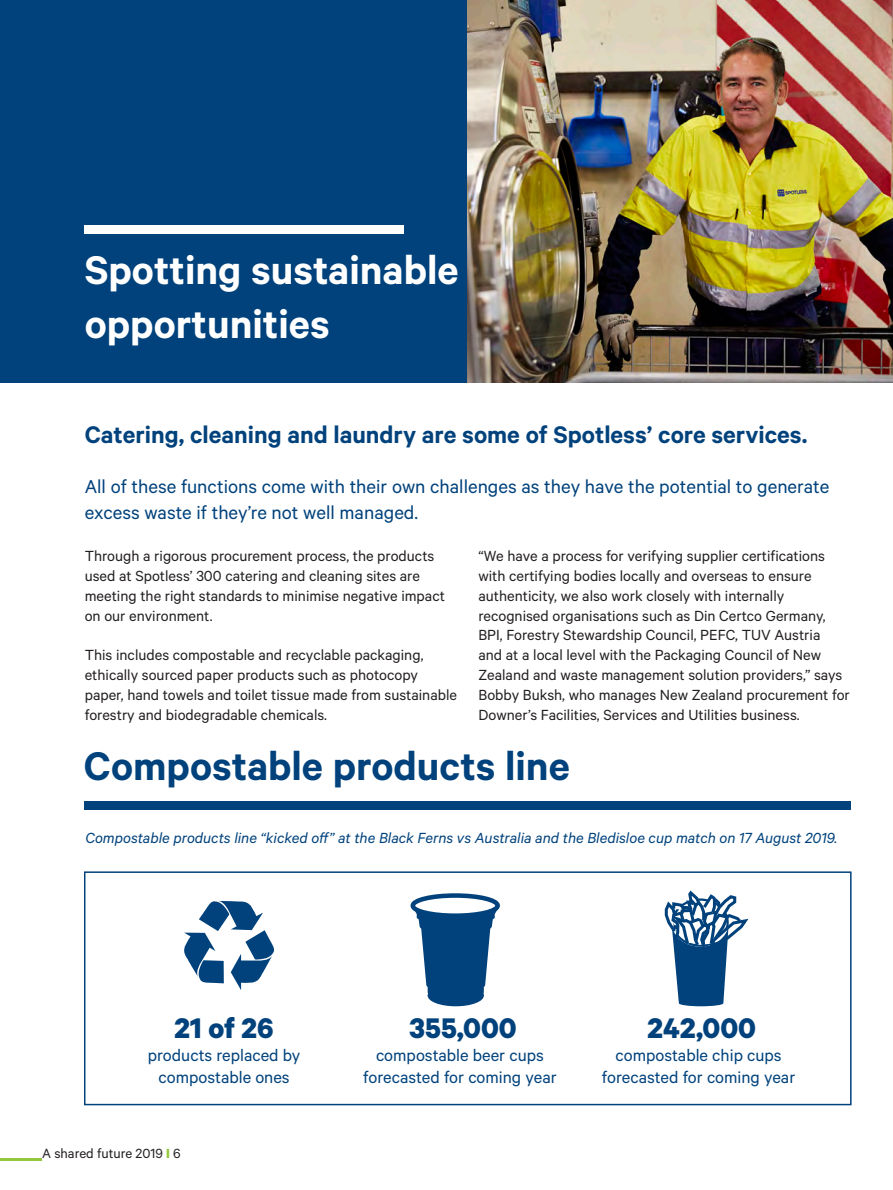
<style>
.page{position:relative;width:893px;height:1190px;background:#fff}
.page>*{position:absolute;margin:0;border:0;box-sizing:border-box;transform-origin:0 0}
.Headers_chapters{font:600 45px/54px "Calibre";color:#fff}
.Headers_chapters-2{font:600 45px "Calibre";color:#01427c}
.t1{font:700 31.95px "Calibre";color:#01427c}
.Headers_chapters-3{font:600 27px "Calibre";color:#01427c}
.Headers_chapters-4{font:21px/25.2px "Calibre";color:#01427c}
.t2{font:18.6px/22.4px "Calibre";color:#01427c;text-align:center}
.Headers_chapters-5{font:16.5px/19.8px "Calibre";color:#231f20}
.Headers_chapters-6{font:italic 16.5px "Calibre";color:#01427c}
.t3{font:15px "Calibre";color:#231f20}
.s1{font-weight:700;color:#94c83c}
</style>
<div class="page">
<hr style="left:0;top:1158px;width:42px;height:3px;background:#94c83c">
<div style="left:0;top:0;width:892px;height:382px;background:#01427c"></div>
<img style="left:467px;top:0;width:425px;height:382px">
<div style="left:84px;top:871px;width:767px;height:234px;border:2px solid #01427c"></div>
<div style="left:84px;top:801px;width:765px;height:9px;background:#01427c"></div>
<svg style="left:184px;top:901px;width:90px;height:89px"></svg>
<div style="left:410px;top:893px;width:89px;height:25px;border:5px solid #01427c;border-radius:50%"></div>
<div style="left:427px;top:985px;width:56px;height:21px;background:#01427c;border-radius:50%"></div>
<svg style="left:412px;top:906px;width:87px;height:89px"></svg>
<svg style="left:664px;top:890px;width:84px;height:116px"></svg>
<div style="left:85px;top:225px;width:319px;height:8px;background:#fff"></div>
<p class="Headers_chapters" style="left:85px;top:242px;width:375px">Spotting sustainable opportunities</p>
<p class="Headers_chapters-3" style="left:85px;top:418px;width:724px">Catering, cleaning and laundry are some of Spotless’ core services.</p>
<p class="Headers_chapters-4" style="left:85px;top:473px;width:745px">All of these functions come with their own challenges as they have the potential to generate excess waste if they’re not well managed.</p>
<p class="Headers_chapters-5" style="left:85px;top:545px;width:361px">Through a rigorous procurement process, the products used at Spotless’ 300 catering and cleaning sites are meeting the right standards to minimise negative impact on our environment.</p>
<p class="Headers_chapters-5" style="left:85px;top:644px;width:374px">This includes compostable and recyclable packaging, ethically sourced paper products such as photocopy paper, hand towels and toilet tissue made from sustainable forestry and biodegradable chemicals.</p>
<p class="Headers_chapters-5" style="left:478px;top:545px;width:373px">“We have a process for verifying supplier certifications with certifying bodies locally and overseas to ensure authenticity, we also work closely with internally recognised organisations such as Din Certco Germany, BPI, Forestry Stewardship Council, PEFC, TUV Austria<br>and at a local level with the Packaging Council of New Zealand and waste management solution providers,” says Bobby Buksh, who manages New Zealand procurement for Downer’s Facilities, Services and Utilities business.</p>
<p class="Headers_chapters-2" style="left:84px;top:739px;width:487px">Compostable products line</p>
<p class="Headers_chapters-6" style="left:85px;top:828px;width:753px">Compostable products line “kicked off” at the Black Ferns vs Australia and the Bledisloe cup match on 17 August 2019.</p>
<p class="t1" style="left:174px;top:1009px;width:101px">21 of 26</p>
<p class="t2" style="left:148px;top:1043px;width:154px">products replaced by compostable ones</p>
<p class="t3" style="left:42px;top:1144px;width:140px">A shared future 2019 <span class="s1">I</span> 6</p>
<p class="t1" style="left:409px;top:1009px;width:109px">355,000</p>
<p class="t2" style="left:363px;top:1043px;width:195px">compostable beer cups forecasted for coming year</p>
<p class="t1" style="left:647px;top:1009px;width:110px">242,000</p>
<p class="t2" style="left:601px;top:1043px;width:195px">compostable chip cups forecasted for coming year</p>
</div>
